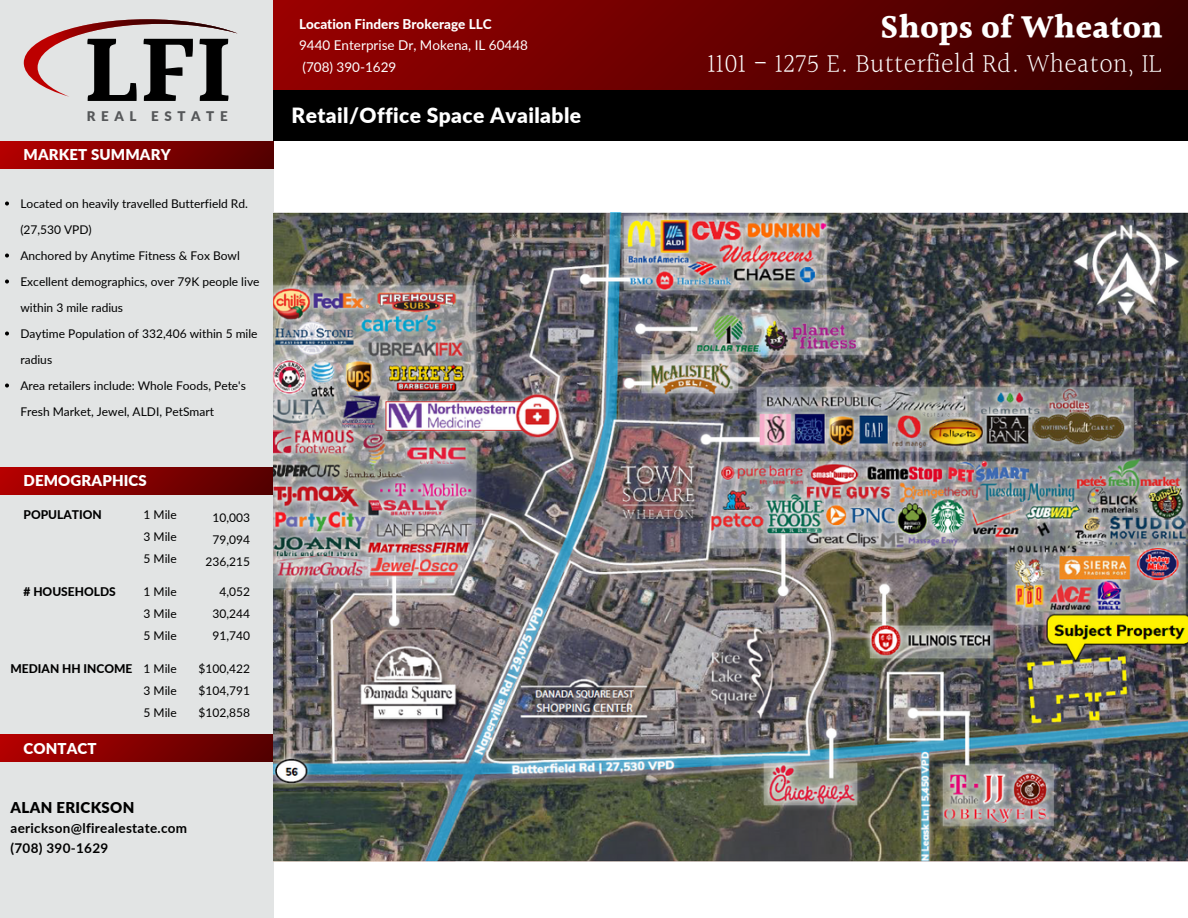
<style>
.page{position:relative;width:1188px;height:918px;background:#fff}
.page>*{position:absolute;margin:0;border:0;box-sizing:border-box;transform-origin:0 0}
.t1{font:700 95.55px "Halant";color:#000}
.t2{font:700 33px "Halant";letter-spacing:.01em;color:#fff}
.t3{font:300 27px "Halant";letter-spacing:.01em;color:#fff}
.t4{font:900 21px "Lato";letter-spacing:.02em;color:#fff}
.t5{font:900 15px "Lato";letter-spacing:.01em;color:#fff}
.t6{font:900 15px "Lato";letter-spacing:.025em;color:#000}
.t7{font:13.5px/21.3px "Lato";color:#fff}
.t8{font:700 13.5px/20.2px "Lato";letter-spacing:.025em;color:#000}
.t9{font:800 13.5px "Lato";color:#fff}
.t10{font:900 13.35px "Lato";letter-spacing:.425em;color:#555759}
.t11{font:12px/22px "Lato";color:#000;text-align:justify}
.t12{font:800 12px "Lato";color:#000}
</style>
<div class="page">
<div style="left:0;top:0;width:274px;height:918px;background:#e2e4e4"></div>
<svg style="left:24px;top:19px;width:214px;height:78px"></svg>
<div style="left:0;top:141px;width:273px;height:27px;background:linear-gradient(to right,#b40000,#540000)"></div>
<div style="left:0;top:467px;width:273px;height:27px;background:linear-gradient(to right,#b40000,#540000)"></div>
<div style="left:0;top:735px;width:273px;height:27px;background:linear-gradient(to right,#b40000,#540000)"></div>
<div style="left:274px;top:0;width:914px;height:141px;background:#000"></div>
<div style="left:274px;top:0;width:914px;height:90px;background:linear-gradient(to right,#970000,#370000)"></div>
<img style="left:274px;top:212px;width:914px;height:649px">
<svg style="left:5px;top:202px;width:4px;height:4px"></svg>
<svg style="left:5px;top:254px;width:4px;height:4px"></svg>
<svg style="left:5px;top:280px;width:4px;height:4px"></svg>
<svg style="left:5px;top:332px;width:4px;height:4px"></svg>
<svg style="left:5px;top:384px;width:4px;height:4px"></svg>
<h1 class="t1" style="left:84px;top:1px;width:150px">LFI</h1>
<p class="t10" style="left:87px;top:108px;width:51px">REAL</p>
<p class="t10" style="left:151px;top:108px;width:78px">ESTAT E</p>
<p class="t5" style="left:24px;top:145px;width:149px">MARKET SUMMARY</p>
<p class="t11" style="left:20px;top:190px;width:241px;line-height:26px;text-align:left">Located on heavily travelled Butterfield Rd. (27,530 VPD)<br>Anchored by Anytime Fitness &amp; Fox Bowl<br>Excellent demographics, over 79K people live within 3 mile radius<br>Daytime Population of 332,406 within 5 mile radius<br>Area retailers include: Whole Foods, Pete's<br>Fresh Market, Jewel, ALDI, PetSmart</p>
<p class="t5" style="left:24px;top:472px;width:125px">DEMOGRAPHICS</p>
<p class="t12" style="left:24px;top:507px;width:80px">POPULATION</p>
<p class="t11" style="left:206px;top:506px;width:46px;text-align:center">10,003<br>79,094<br>236,215</p>
<p class="t11" style="left:144px;top:503px;width:35px">1 Mile 3 Mile 5 Mile</p>
<p class="t11" style="left:144px;top:580px;width:35px">1 Mile 3 Mile 5 Mile</p>
<p class="t11" style="left:144px;top:657px;width:35px">1 Mile 3 Mile 5 Mile</p>
<p class="t12" style="left:24px;top:584px;width:94px"># HOUSEHOLDS</p>
<p class="t11" style="left:213px;top:580px;width:39px;text-align:center">4,052<br>30,244<br>91,740</p>
<p class="t11" style="left:199px;top:657px;width:53px">$100,422 $104,791 $102,858</p>
<p class="t12" style="left:11px;top:661px;width:123px">MEDIAN HH INCOME</p>
<p class="t5" style="left:24px;top:739px;width:75px">CONTACT</p>
<p class="t6" style="left:11px;top:798px;width:125px">ALAN ERICKSON</p>
<p class="t8" style="left:11px;top:818px;width:178px">aerickson@lfirealestate.com (708) 390-1629</p>
<p class="t9" style="left:299px;top:16px;width:194px">Location Finders Brokerage LLC</p>
<h2 class="t2" style="left:880px;top:3px;width:284px">Shops of Wheaton</h2>
<p class="t7" style="left:299px;top:34px;width:231px">9440 Enterprise Dr, Mokena, IL 60448 (708) 390-1629</p>
<h3 class="t3" style="left:708px;top:44px;width:456px">1101 - 1275 E. Butterfield Rd. Wheaton, IL</h3>
<h3 class="t4" style="left:292px;top:102px;width:291px">Retail/Office Space Available</h3>
</div>
